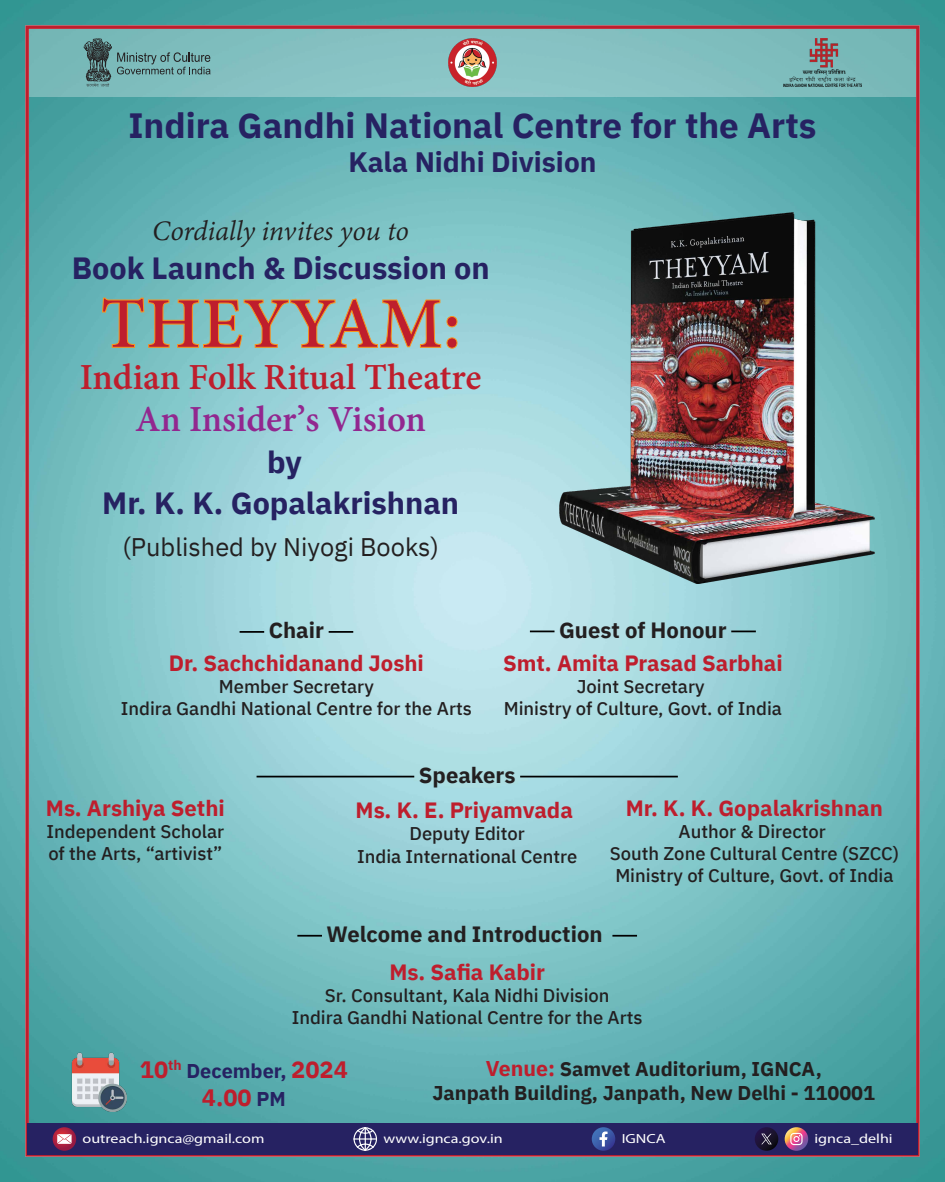
<style>
.page{position:relative;width:945px;height:1182px;background:#fff}
.page>*{position:absolute;margin:0;border:0;box-sizing:border-box;transform-origin:0 0}
.t1{font:700 78.84px "Adobe Devanagari";color:#be1e2d}
.t2{font:700 39.9px "Adobe Devanagari";color:#be1e2d}
.t3{font:700 39.9px "Adobe Devanagari";letter-spacing:-.005em;color:#92278f}
.t4{font:700 35px "IBM Plex Sans";color:#262262}
.t5{font:700 30.62px/41.7px "IBM Plex Sans";color:#262262;text-align:center}
.t6{font:italic 30.62px "Adobe Devanagari";letter-spacing:-.01em;color:#231f20}
.t7{font:700 28px "IBM Plex Sans";color:#262262}
.t8{font:25.38px "IBM Plex Sans";color:#231f20}
.t9{font:700 23.62px "IBM Plex Sans";color:#be1e2d}
.t10{font:700 22.05px "IBM Plex Sans";color:#be1e2d}
.t11{font:700 22.05px "IBM Plex Sans";color:#231f20}
.t12{font:700 19.86px/23.9px "IBM Plex Sans";color:#231f20;text-align:center}
.t13{font:700 19.86px "IBM Plex Sans";color:#262262}
.t14{font:500 18.38px/22.1px "IBM Plex Sans";color:#231f20;text-align:center}
.t15{font:13.21px "Myriad Pro";color:#fff;scale:1.22 1}
.s1{font-size:23.62px;color:#be1e2d}
.s2{font-size:19.86px;color:#262262}
.s3{font-size:21.26px;color:#be1e2d}
</style>
<div class="page">
<img style="left:0;top:0;width:945px;height:1181px">
<div style="left:27px;top:27px;width:891px;height:70px;background:linear-gradient(to right,#82bfbf,#81bfbf)"></div>
<svg style="left:83px;top:38px;width:128px;height:49px;background:#6ca0a0"></svg>
<img style="left:784px;top:38px;width:77px;height:49px">
<img style="left:448px;top:38px;width:49px;height:49px">
<hr style="left:520px;top:775px;width:158px;height:2px;background:#000">
<hr style="left:257px;top:775px;width:157px;height:2px;background:#000">
<hr style="left:731px;top:630px;width:25px;height:2px;background:#000">
<hr style="left:530px;top:630px;width:25px;height:2px;background:#000">
<svg style="left:329px;top:631px;width:24px;height:1px"></svg>
<svg style="left:240px;top:631px;width:24px;height:1px"></svg>
<hr style="left:612px;top:934px;width:25px;height:2px;background:#000">
<hr style="left:297px;top:934px;width:25px;height:2px;background:#000">
<div style="left:27px;top:1122px;width:891px;height:32px;background:#262262"></div>
<svg style="left:592px;top:1127px;width:23px;height:23px"></svg>
<svg style="left:600px;top:1131px;width:8px;height:15px"></svg>
<svg style="left:785px;top:1127px;width:23px;height:23px"></svg>
<svg style="left:790px;top:1132px;width:13px;height:12px"></svg>
<svg style="left:755px;top:1127px;width:23px;height:23px"></svg>
<svg style="left:761px;top:1133px;width:11px;height:11px"></svg>
<svg style="left:53px;top:1127px;width:23px;height:23px"></svg>
<svg style="left:57px;top:1133px;width:15px;height:10px"></svg>
<svg style="left:354px;top:1127px;width:23px;height:23px"></svg>
<img style="left:559px;top:212px;width:315px;height:372px">
<svg style="left:102px;top:298px;width:339px;height:50px;background:#93c1b6"></svg>
<svg style="left:447px;top:316px;width:10px;height:32px"></svg>
<img style="left:65px;top:1049px;width:61px;height:62px">
<h3 class="t4" style="left:128px;top:98px;width:690px">Indira Gandhi National Centre for the Arts</h3>
<h3 class="t7" style="left:349px;top:139px;width:249px">Kala Nidhi Division</h3>
<h3 class="t6" style="left:152px;top:213px;width:258px">Cordially invites you to</h3>
<h3 class="t5" style="left:72px;top:244px;width:419px">Book Launch &amp; Discussion on</h3>
<h1 class="t1" style="left:100px;top:278px;width:362px">THEYYAM:</h1>
<h2 class="t2" style="left:80px;top:354px;width:403px">Indian Folk Ritual Theatre</h2>
<h2 class="t3" style="left:135px;top:396px;width:293px">An Insider’s Vision</h2>
<h3 class="t5" style="left:102px;top:438px;width:358px">by<br>Mr. K. K. Gopalakrishnan</h3>
<h3 class="t8" style="left:122px;top:527px;width:318px">(Published by Niyogi Books)</h3>
<p class="t11" style="left:269px;top:612px;width:57px">Chair</p>
<p class="t10" style="left:169px;top:646px;width:257px">Dr. Sachchidanand Joshi</p>
<p class="t14" style="left:121px;top:674px;width:352px">Member Secretary<br>Indira Gandhi National Centre for the Arts</p>
<p class="t11" style="left:559px;top:612px;width:169px">Guest of Honour</p>
<p class="t10" style="left:503px;top:645px;width:281px">Smt. Amita Prasad Sarbhai</p>
<p class="t14" style="left:504px;top:673px;width:280px">Joint Secretary<br>Ministry of Culture, Govt. of India</p>
<p class="t10" style="left:46px;top:790px;width:180px">Ms. Arshiya Sethi</p>
<p class="t14" style="left:47px;top:819px;width:179px;text-align:left">Independent Scholar of the Arts, “artivist”</p>
<p class="t11" style="left:419px;top:757px;width:98px">Speakers</p>
<p class="t10" style="left:356px;top:792px;width:219px">Ms. K. E. Priyamvada</p>
<p class="t14" style="left:357px;top:821px;width:222px">Deputy Editor<br>India International Centre</p>
<p class="t10" style="left:626px;top:790px;width:259px">Mr. K. K. Gopalakrishnan</p>
<p class="t14" style="left:610px;top:819px;width:291px">Author &amp; Director<br>South Zone Cultural Centre (SZCC)<br>Ministry of Culture, Govt. of India</p>
<p class="t11" style="left:327px;top:916px;width:278px">Welcome and Introduction</p>
<p class="t10" style="left:389px;top:954px;width:157px">Ms. Safia Kabir</p>
<p class="t14" style="left:292px;top:982px;width:352px">Sr. Consultant, Kala Nidhi Division<br>Indira Gandhi National Centre for the Arts</p>
<p class="t13" style="left:140px;top:1054px;width:209px"><span class="s1">10</span><sup>th</sup> December, <span class="s1">2024</span></p>
<p class="t9" style="left:202px;top:1078px;width:85px">4.00 <span class="s2">PM</span></p>
<p class="t12" style="left:432px;top:1054px;width:444px"><span class="s3">Venue:</span> Samvet Auditorium, IGNCA,<br>Janpath Building, Janpath, New Delhi - 110001</p>
<p class="t15" style="left:83px;top:1130px;width:151px">outreach.ignca@gmail.com</p>
<p class="t15" style="left:383px;top:1130px;width:99px">www.ignca.gov.in</p>
<p class="t15" style="left:622px;top:1130px;width:38px">IGNCA</p>
<p class="t15" style="left:815px;top:1130px;width:66px">ignca_delhi</p>
</div>
